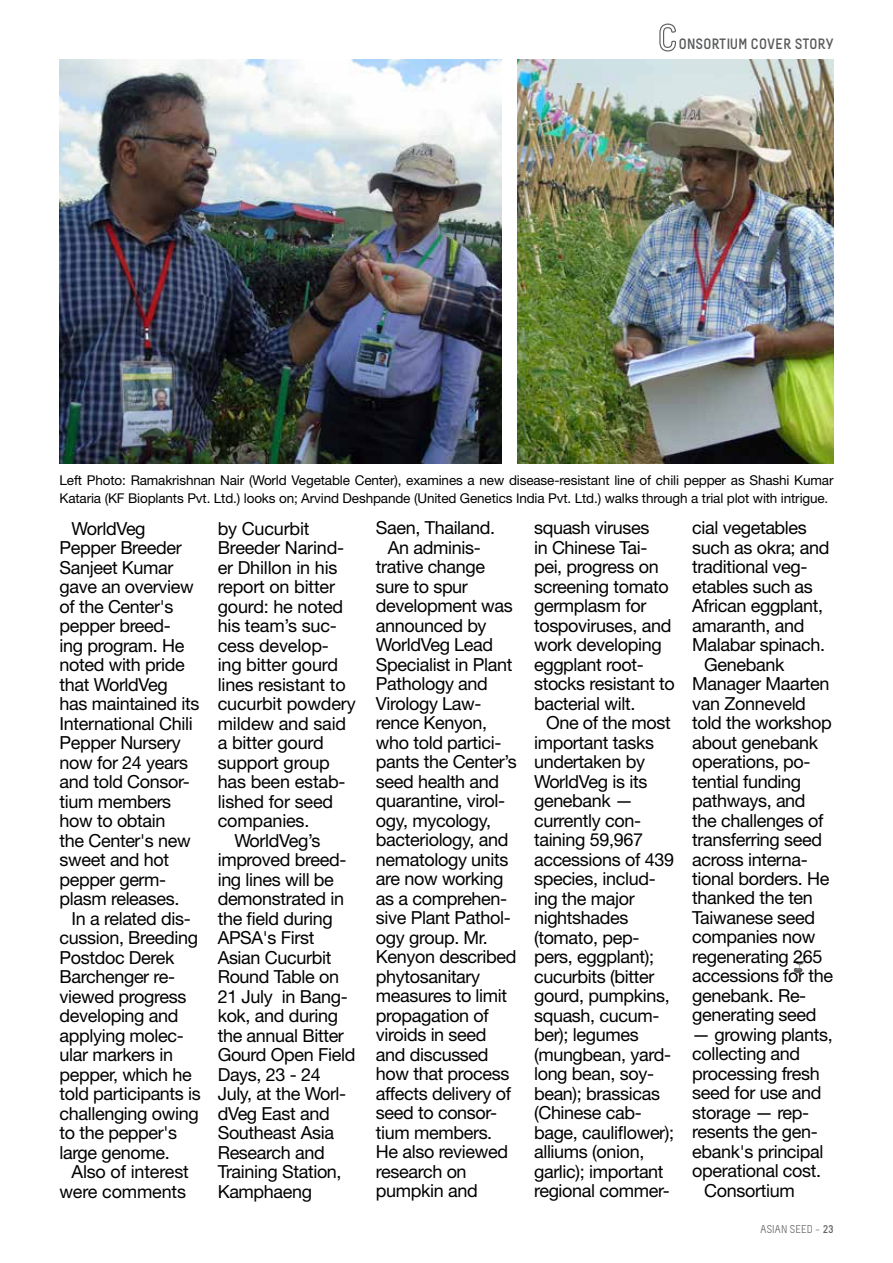
<style>
.page{position:relative;width:893px;height:1263px;background:#fff}
.page>*{position:absolute;margin:0;border:0;box-sizing:border-box;transform-origin:0 0}
.t1{font:18px/19.5px "Helvetica Neue LT Std";letter-spacing:-.02em;color:#000}
.t2{font:700 15px "Melbourne";color:#58595b}
.t3{font:13.5px/18px "Helvetica Neue LT Std";letter-spacing:-.01em;color:#000}
.t4{font:11.25px "Melbourne";color:#636466}
.s1{font-weight:700}
</style>
<div class="page">
<svg style="left:659px;top:23px;width:17px;height:29px"></svg>
<svg style="left:794px;top:961px;width:10px;height:12px"></svg>
<img style="left:60px;top:60px;width:442px;height:403px">
<img style="left:517px;top:60px;width:316px;height:403px">
<p class="t2" style="left:678px;top:36px;width:157px">ONSORTIUM COVER STORY</p>
<p class="t3" style="left:60px;top:470px;width:775px">Left Photo: Ramakrishnan Nair (World Vegetable Center), examines a new disease-resistant line of chili pepper as Shashi Kumar<br>Kataria (KF Bioplants Pvt. Ltd.) looks on; Arvind Deshpande (United Genetics India Pvt. Ltd.) walks through a trial plot with intrigue.</p>
<p class="t1" style="left:60px;top:518px;width:141px;text-indent:12px">WorldVeg<br>Pepper Breeder<br>Sanjeet Kumar gave an overview of the Center's pepper breed-<br>ing program. He noted with pride that WorldVeg has maintained its<br>International Chili<br>Pepper Nursery now for 24 years and told Consor&shy;tium members how to obtain<br>the Center's new sweet and hot pepper germ&shy;plasm releases.</p>
<p class="t1" style="left:60px;top:908px;width:143px;text-indent:12px">In a related dis&shy;cussion, Breeding<br>Postdoc Derek<br>Barchenger re&shy;viewed progress developing and applying molec&shy;ular markers in pepper, which he told participants is challenging owing to the pepper's large genome.</p>
<p class="t1" style="left:60px;top:1162px;width:131px;text-align:right">Also of interest were comments</p>
<p class="t1" style="left:692px;top:518px;width:116px">cial vegetables</p>
<p class="t1" style="left:692px;top:537px;width:139px">such as okra; and</p>
<p class="t1" style="left:692px;top:557px;width:117px">traditional veg-</p>
<p class="t1" style="left:692px;top:576px;width:122px">etables such as</p>
<p class="t1" style="left:692px;top:596px;width:132px">African eggplant,</p>
<p class="t1" style="left:692px;top:615px;width:114px">amaranth, and</p>
<p class="t1" style="left:692px;top:635px;width:134px">Malabar spinach.</p>
<p class="t1" style="left:704px;top:654px;width:82px">Genebank</p>
<p class="t1" style="left:692px;top:674px;width:139px">Manager Maarten</p>
<p class="t1" style="left:692px;top:693px;width:115px">van Zonneveld</p>
<p class="t1" style="left:692px;top:713px;width:141px">told the workshop</p>
<p class="t1" style="left:692px;top:732px;width:128px">about genebank</p>
<p class="t1" style="left:692px;top:752px;width:120px">operations, po-</p>
<p class="t1" style="left:692px;top:771px;width:110px">tential funding</p>
<p class="t1" style="left:692px;top:791px;width:115px">pathways, and</p>
<p class="t1" style="left:692px;top:810px;width:133px">the challenges of</p>
<p class="t1" style="left:692px;top:830px;width:131px">transferring seed</p>
<p class="t1" style="left:692px;top:849px;width:117px">across interna-</p>
<p class="t1" style="left:692px;top:868px;width:139px">tional borders. He</p>
<p class="t1" style="left:692px;top:888px;width:122px">thanked the ten</p>
<p class="t1" style="left:692px;top:907px;width:124px">Taiwanese seed</p>
<p class="t1" style="left:692px;top:927px;width:125px">companies now</p>
<p class="t1" style="left:692px;top:946px;width:132px">regenerating 265</p>
<p class="t1" style="left:692px;top:966px;width:142px">accessions for the</p>
<p class="t1" style="left:692px;top:985px;width:116px">genebank. Re-</p>
<p class="t1" style="left:692px;top:1005px;width:126px">generating seed</p>
<p class="t1" style="left:692px;top:1024px;width:142px">— growing plants,</p>
<p class="t1" style="left:692px;top:1044px;width:110px">collecting and</p>
<p class="t1" style="left:692px;top:1063px;width:129px">processing fresh</p>
<p class="t1" style="left:692px;top:1083px;width:131px">seed for use and</p>
<p class="t1" style="left:692px;top:1102px;width:118px">storage — rep-</p>
<p class="t1" style="left:692px;top:1122px;width:127px">resents the gen-</p>
<p class="t1" style="left:692px;top:1141px;width:133px">ebank's principal</p>
<p class="t1" style="left:692px;top:1161px;width:130px">operational cost.</p>
<p class="t1" style="left:704px;top:1180px;width:92px">Consortium</p>
<p class="t1" style="left:376px;top:518px;width:121px">Saen, Thailand.</p>
<p class="t1" style="left:388px;top:537px;width:94px">An adminis-</p>
<p class="t1" style="left:376px;top:557px;width:111px">trative change</p>
<p class="t1" style="left:376px;top:576px;width:94px">sure to spur</p>
<p class="t1" style="left:376px;top:596px;width:138px">development was</p>
<p class="t1" style="left:376px;top:615px;width:112px">announced by</p>
<p class="t1" style="left:376px;top:635px;width:119px">WorldVeg Lead</p>
<p class="t1" style="left:376px;top:654px;width:138px">Specialist in Plant</p>
<p class="t1" style="left:376px;top:674px;width:114px">Pathology and</p>
<p class="t1" style="left:376px;top:693px;width:107px">Virology Law-</p>
<p class="t1" style="left:376px;top:713px;width:113px">rence Kenyon,</p>
<p class="t1" style="left:376px;top:732px;width:127px">who told partici-</p>
<p class="t1" style="left:376px;top:752px;width:142px">pants the Center’s</p>
<p class="t1" style="left:376px;top:771px;width:125px">seed health and</p>
<p class="t1" style="left:376px;top:791px;width:131px">quarantine, virol-</p>
<p class="t1" style="left:376px;top:810px;width:117px">ogy, mycology,</p>
<p class="t1" style="left:376px;top:830px;width:134px">bacteriology, and</p>
<p class="t1" style="left:376px;top:849px;width:134px">nematology units</p>
<p class="t1" style="left:376px;top:869px;width:129px">are now working</p>
<p class="t1" style="left:376px;top:888px;width:133px">as a comprehen-</p>
<p class="t1" style="left:376px;top:908px;width:136px">sive Plant Pathol-</p>
<p class="t1" style="left:376px;top:927px;width:114px">ogy group. Mr.</p>
<p class="t1" style="left:376px;top:947px;width:142px">Kenyon described</p>
<p class="t1" style="left:376px;top:966px;width:106px">phytosanitary</p>
<p class="t1" style="left:376px;top:986px;width:133px">measures to limit</p>
<p class="t1" style="left:376px;top:1005px;width:115px">propagation of</p>
<p class="t1" style="left:376px;top:1025px;width:112px">viroids in seed</p>
<p class="t1" style="left:376px;top:1044px;width:114px">and discussed</p>
<p class="t1" style="left:376px;top:1064px;width:135px">how that process</p>
<p class="t1" style="left:376px;top:1083px;width:137px">affects delivery of</p>
<p class="t1" style="left:376px;top:1103px;width:123px">seed to consor-</p>
<p class="t1" style="left:376px;top:1122px;width:118px">tium members.</p>
<p class="t1" style="left:376px;top:1142px;width:134px">He also reviewed</p>
<p class="t1" style="left:376px;top:1161px;width:92px">research on</p>
<p class="t1" style="left:376px;top:1181px;width:103px">pumpkin and</p>
<p class="t1" style="left:534px;top:518px;width:142px">squash viruses<br>in Chinese Tai&shy;pei, progress on screening tomato germplasm for tospoviruses, and work developing eggplant root&shy;stocks resistant to bacterial wilt.</p>
<p class="t1" style="left:534px;top:713px;width:142px;text-indent:12px">One of the most important tasks undertaken by<br>WorldVeg is its genebank — currently con&shy;taining 59,967 accessions of 439 species, includ&shy;ing the major nightshades (tomato, pep&shy;pers, eggplant); cucurbits (bitter gourd, pumpkins, squash, cucum&shy;ber); legumes (mungbean, yard&shy;long bean, soy&shy;bean); brassicas (Chinese cab&shy;bage, cauliflower); alliums (onion, garlic); important regional commer-</p>
<p class="t1" style="left:218px;top:518px;width:93px">by Cucurbit</p>
<p class="t1" style="left:218px;top:538px;width:128px">Breeder Narind-</p>
<p class="t1" style="left:218px;top:557px;width:121px">er Dhillon in his</p>
<p class="t1" style="left:218px;top:577px;width:119px">report on bitter</p>
<p class="t1" style="left:218px;top:596px;width:127px">gourd: he noted</p>
<p class="t1" style="left:218px;top:616px;width:121px">his team’s suc-</p>
<p class="t1" style="left:218px;top:635px;width:113px">cess develop-</p>
<p class="t1" style="left:218px;top:655px;width:122px">ing bitter gourd</p>
<p class="t1" style="left:218px;top:674px;width:129px">lines resistant to</p>
<p class="t1" style="left:218px;top:694px;width:139px">cucurbit powdery</p>
<p class="t1" style="left:218px;top:713px;width:130px">mildew and said</p>
<p class="t1" style="left:218px;top:733px;width:108px">a bitter gourd</p>
<p class="t1" style="left:218px;top:752px;width:114px">support group</p>
<p class="t1" style="left:218px;top:772px;width:129px">has been estab-</p>
<p class="t1" style="left:218px;top:791px;width:117px">lished for seed</p>
<p class="t1" style="left:218px;top:811px;width:93px">companies.</p>
<p class="t1" style="left:234px;top:830px;width:88px">WorldVeg’s</p>
<p class="t1" style="left:218px;top:850px;width:130px">improved breed-</p>
<p class="t1" style="left:218px;top:869px;width:118px">ing lines will be</p>
<p class="t1" style="left:218px;top:889px;width:128px">demonstrated in</p>
<p class="t1" style="left:218px;top:908px;width:116px">the field during</p>
<p class="t1" style="left:218px;top:928px;width:98px">APSA's First</p>
<p class="t1" style="left:218px;top:947px;width:115px">Asian Cucurbit</p>
<p class="t1" style="left:218px;top:967px;width:123px">Round Table on</p>
<p class="t1" style="left:218px;top:986px;width:131px">21 July in Bang-</p>
<p class="t1" style="left:218px;top:1006px;width:122px">kok, and during</p>
<p class="t1" style="left:218px;top:1025px;width:128px">the annual Bitter</p>
<p class="t1" style="left:218px;top:1045px;width:139px">Gourd Open Field</p>
<p class="t1" style="left:218px;top:1064px;width:105px">Days, 23 - 24</p>
<p class="t1" style="left:218px;top:1084px;width:130px">July, at the Worl-</p>
<p class="t1" style="left:218px;top:1103px;width:114px">dVeg East and</p>
<p class="t1" style="left:218px;top:1123px;width:118px">Southeast Asia</p>
<p class="t1" style="left:218px;top:1142px;width:109px">Research and</p>
<p class="t1" style="left:218px;top:1161px;width:125px">Training Station,</p>
<p class="t1" style="left:218px;top:1181px;width:96px">Kamphaeng</p>
<p class="t4" style="left:760px;top:1223px;width:75px">ASIAN SEED − <span class="s1">23</span></p>
</div>
